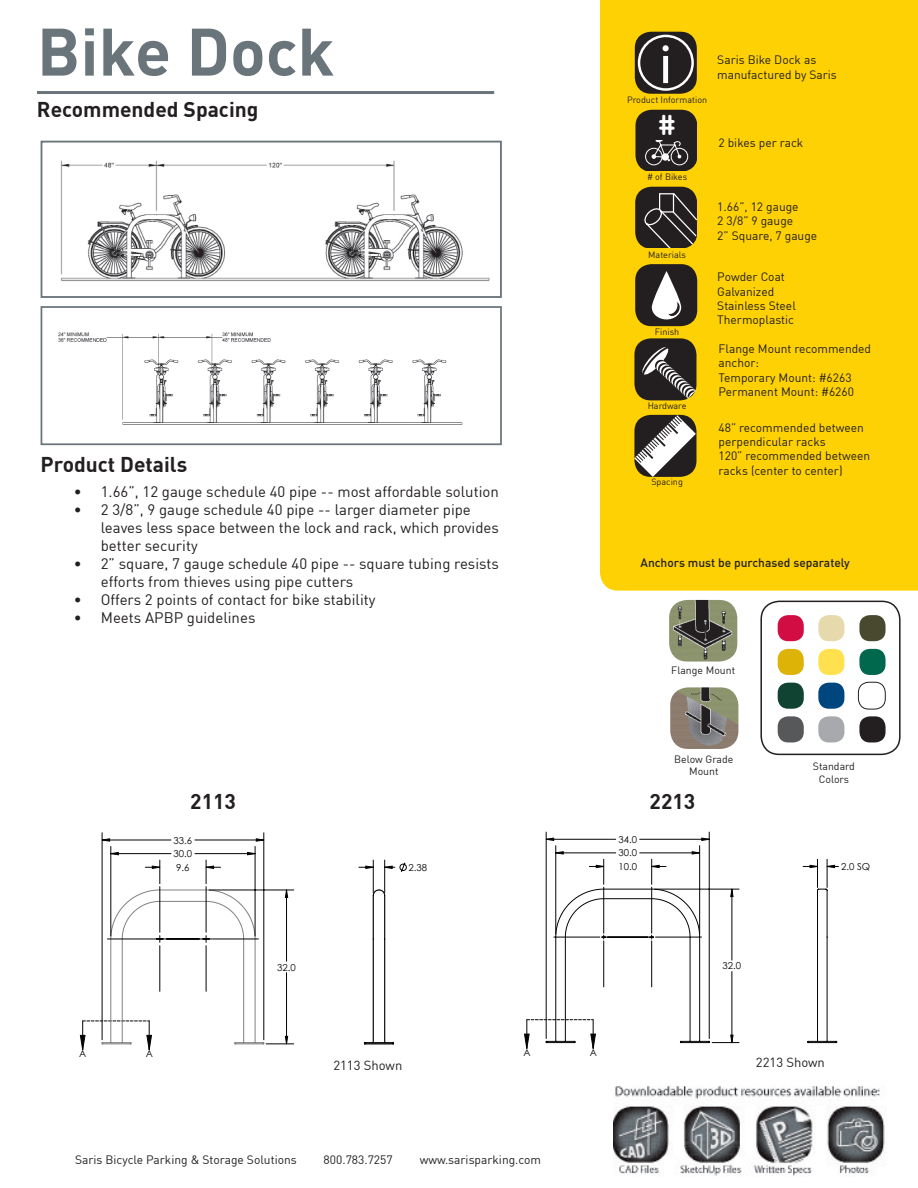
<style>
.page{position:relative;width:918px;height:1188px;background:#fff}
.page>*{position:absolute;margin:0;border:0;box-sizing:border-box;transform-origin:0 0}
.t1{font:700 66px "DIN";color:#6a747b}
.t2{font:56.1px "Myriad Pro";color:#fff}
.t3{font:37.35px "OCRA Extended";color:#fff}
.t4{font:700 21px "DIN";color:#231f20}
.t5{font:15px/18px "DIN";color:#231f20}
.t6{font:13.05px "DIN";color:#231f20}
.t7{font:12px/14.4px "DIN";color:#231f20}
.t8{font:500 12px "DIN";color:#231f20}
.t9{font:10.5px/12.6px "DIN";color:#231f20;text-align:center}
.t10{font:9.6px/13.6px "Century Gothic";color:#040503}
.t11{font:9px "DIN";color:#231f20}
</style>
<div class="page">
<img style="left:614px;top:1086px;width:271px;height:90px">
<div style="left:600px;top:0;width:318px;height:591px;background:#fed105"></div>
<div style="left:635px;top:32px;width:62px;height:62px;background:#231f20;border-radius:16px"></div>
<div style="left:638px;top:35px;width:56px;height:56px;border:2px solid #fff;border-radius:50%"></div>
<svg style="left:636px;top:110px;width:61px;height:60px;background:#3b352e"></svg>
<div style="left:635px;top:187px;width:62px;height:61px;background:#231f20;border-radius:16px"></div>
<svg style="left:642px;top:192px;width:55px;height:56px"></svg>
<div style="left:635px;top:264px;width:62px;height:62px;background:#231f20;border-radius:16px"></div>
<svg style="left:652px;top:271px;width:29px;height:48px"></svg>
<div style="left:635px;top:338px;width:61px;height:62px;background:#231f20;border-radius:16px"></div>
<svg style="left:640px;top:345px;width:56px;height:54px"></svg>
<svg style="left:635px;top:415px;width:61px;height:61px"></svg>
<hr style="left:37px;top:91px;width:457px;height:3px;background:#6a747b">
<img style="left:60px;top:160px;width:430px;height:122px">
<div style="left:41px;top:141px;width:461px;height:157px;border:2px solid #6a747b"></div>
<img style="left:58px;top:332px;width:405px;height:93px">
<div style="left:41px;top:306px;width:461px;height:139px;border:2px solid #6a747b"></div>
<img style="left:669px;top:600px;width:68px;height:62px">
<img style="left:670px;top:687px;width:68px;height:62px">
<div style="left:778px;top:615px;width:26px;height:26px;background:#d20d44;border-radius:11px"></div>
<div style="left:818px;top:615px;width:26px;height:26px;background:#e6daac;border-radius:11px"></div>
<div style="left:859px;top:615px;width:27px;height:26px;background:#494930;border-radius:11px"></div>
<div style="left:778px;top:649px;width:26px;height:26px;background:#deb308;border-radius:11px"></div>
<div style="left:818px;top:649px;width:26px;height:26px;background:#ffe04e;border-radius:11px"></div>
<div style="left:859px;top:649px;width:27px;height:26px;background:#01674d;border-radius:11px"></div>
<div style="left:778px;top:683px;width:26px;height:26px;background:#104331;border-radius:11px"></div>
<div style="left:818px;top:683px;width:26px;height:26px;background:#00467e;border-radius:11px"></div>
<div style="left:858px;top:682px;width:28px;height:27px;border:1px solid #231f20;border-radius:10px"></div>
<div style="left:778px;top:716px;width:26px;height:26px;background:#57585a;border-radius:11px"></div>
<div style="left:818px;top:716px;width:26px;height:26px;background:#a8a9ad;border-radius:11px"></div>
<div style="left:859px;top:716px;width:27px;height:26px;background:#231f20;border-radius:11px"></div>
<div style="left:760px;top:601px;width:141px;height:154px;border:2px solid #231f20;border-radius:18px"></div>
<hr style="left:53px;top:822px;width:388px;height:1px;background:#040503">
<hr style="left:53px;top:822px;width:1px;height:246px;background:#040503">
<hr style="left:53px;top:1187px;width:388px;height:1px;background:#040503">
<hr style="left:634px;top:822px;width:1px;height:246px;background:#040503">
<hr style="left:324px;top:1102px;width:117px;height:1px;background:#040503">
<svg style="left:79px;top:822px;width:328px;height:229px"></svg>
<hr style="left:513px;top:823px;width:362px;height:1px;background:#040503">
<hr style="left:513px;top:823px;width:1px;height:235px;background:#040503">
<hr style="left:513px;top:1187px;width:362px;height:1px;background:#040503">
<hr style="left:917px;top:823px;width:1px;height:235px;background:#040503">
<hr style="left:768px;top:1101px;width:107px;height:1px;background:#040503">
<hr style="left:546px;top:832px;width:1px;height:207px;background:#040503">
<hr style="left:709px;top:832px;width:1px;height:207px;background:#040503">
<svg style="left:546px;top:838px;width:282px;height:205px"></svg>
<svg style="left:524px;top:859px;width:215px;height:190px"></svg>
<svg style="left:803px;top:859px;width:35px;height:184px"></svg>
<h1 class="t1" style="left:37px;top:9px;width:299px">Bike Dock</h1>
<h3 class="t4" style="left:37px;top:96px;width:223px">Recommended Spacing</h3>
<h3 class="t4" style="left:41px;top:451px;width:148px">Product Details</h3>
<p class="t5" style="left:74px;top:482px;width:427px">• 1.66”, 12 gauge schedule 40 pipe -- most affordable solution</p>
<p class="t5" style="left:101px;top:500px;width:400px;text-indent:-27px">• 2 3/8”, 9 gauge schedule 40 pipe -- larger diameter pipe leaves less space between the lock and rack, which provides better security</p>
<p class="t5" style="left:101px;top:554px;width:400px;text-indent:-27px">• 2” square, 7 gauge schedule 40 pipe -- square tubing resists efforts from thieves using pipe cutters</p>
<p class="t5" style="left:74px;top:590px;width:303px">• Offers 2 points of contact for bike stability</p>
<p class="t5" style="left:74px;top:608px;width:183px">• Meets APBP guidelines</p>
<h2 class="t2" style="left:659px;top:19px;width:15px">i</h2>
<h3 class="t3" style="left:656px;top:96px;width:24px">#</h3>
<h2 class="t2" style="left:659px;top:30px;width:15px">i</h2>
<h3 class="t3" style="left:656px;top:107px;width:24px">#</h3>
<p class="t11" style="left:627px;top:94px;width:82px">Product Information</p>
<p class="t11" style="left:647px;top:171px;width:42px"># of Bikes</p>
<p class="t11" style="left:648px;top:249px;width:39px">Materials</p>
<p class="t11" style="left:655px;top:326px;width:26px">Finish</p>
<p class="t11" style="left:648px;top:400px;width:40px">Hardware</p>
<p class="t11" style="left:651px;top:476px;width:33px">Spacing</p>
<p class="t7" style="left:717px;top:52px;width:121px">Saris Bike Dock as manufactured by Saris</p>
<p class="t7" style="left:719px;top:136px;width:86px">2 bikes per rack</p>
<p class="t7" style="left:717px;top:199px;width:101px">1.66”, 12 gauge<br>2 3/8” 9 gauge<br>2” Square, 7 gauge</p>
<p class="t7" style="left:717px;top:269px;width:80px">Powder Coat<br>Galvanized<br>Stainless Steel<br>Thermoplastic</p>
<p class="t7" style="left:719px;top:341px;width:154px">Flange Mount recommended anchor:<br>Temporary Mount: #6263<br>Permanent Mount: #6260</p>
<p class="t7" style="left:719px;top:420px;width:153px">48” recommended between perpendicular racks<br>120” recommended between racks (center to center)</p>
<p class="t8" style="left:641px;top:555px;width:211px">Anchors must be purchased separately</p>
<p class="t9" style="left:671px;top:664px;width:65px">Flange Mount</p>
<p class="t9" style="left:674px;top:752px;width:61px">Below Grade<br>Mount</p>
<p class="t9" style="left:813px;top:760px;width:44px">Standard<br>Colors</p>
<h3 class="t4" style="left:190px;top:788px;width:47px">2113</h3>
<h3 class="t4" style="left:650px;top:788px;width:47px">2213</h3>
<p class="t10" style="left:174px;top:833px;width:20px">33.6</p>
<p class="t10" style="left:618px;top:832px;width:20px">34.0</p>
<p class="t10" style="left:174px;top:847px;width:20px">30.0</p>
<p class="t10" style="left:176px;top:860px;width:15px">9.6</p>
<p class="t10" style="left:408px;top:860px;width:20px">2.38</p>
<p class="t10" style="left:618px;top:846px;width:20px">30.0<br>10.0</p>
<p class="t10" style="left:841px;top:860px;width:31px">2.0 SQ</p>
<p class="t10" style="left:79px;top:1047px;width:9px">A</p>
<p class="t10" style="left:146px;top:1047px;width:9px">A</p>
<p class="t10" style="left:277px;top:960px;width:20px">32.0</p>
<p class="t10" style="left:723px;top:959px;width:20px">32.0</p>
<p class="t10" style="left:523px;top:1045px;width:9px">A</p>
<p class="t10" style="left:590px;top:1045px;width:9px">A</p>
<p class="t6" style="left:333px;top:1058px;width:70px">2113 Shown</p>
<p class="t6" style="left:756px;top:1054px;width:70px">2213 Shown</p>
<p class="t7" style="left:75px;top:1152px;width:223px">Saris Bicycle Parking &amp; Storage Solutions</p>
<p class="t7" style="left:324px;top:1152px;width:71px">800.783.7257</p>
<p class="t7" style="left:420px;top:1152px;width:123px">www.sarisparking.com</p>
</div>
